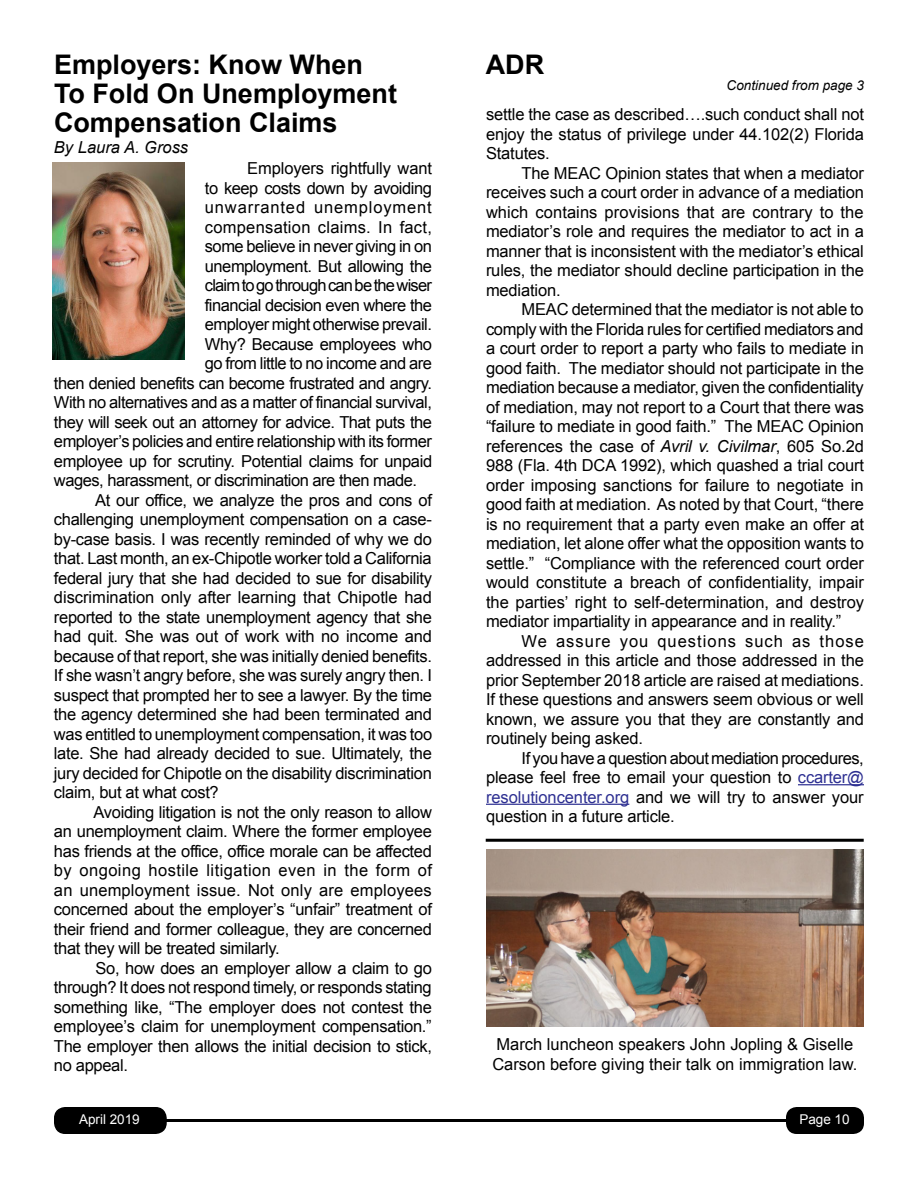
<style>
.page{position:relative;width:918px;height:1188px;background:#fff}
.page>*{position:absolute;margin:0;border:0;box-sizing:border-box;transform-origin:0 0}
.t1{font:700 27px/29.2px "Arial";color:#000}
.t2{font:16.5px/19.5px "Arial";letter-spacing:-.02em;color:#000;text-align:justify}
.t3{font:16.5px/19.8px "Arial";color:#000}
.t4{font:16.5px "Arial";letter-spacing:.025em;color:#000}
.t5{font:16.5px "Arial";letter-spacing:.01em;color:#000}
.t6{font:16.5px "Arial";letter-spacing:-.05em;color:#000}
.t7{font:16.5px "Arial";letter-spacing:.015em;color:#000}
.t8{font:16.5px "Arial";letter-spacing:.05em;color:#000}
.t9{font:italic 16.5px "Arial";color:#000}
.t10{font:italic 13.5px "Arial";color:#000}
.t11{font:13.5px "Arial";color:#fff}
.s1{font-style:italic}
.s2{color:#2e3092}
</style>
<div class="page">
<div style="left:55px;top:1108px;width:111px;height:25px;background:#000;border-radius:10px"></div>
<div style="left:54px;top:1107px;width:113px;height:27px;border:2px solid #000;border-radius:10px"></div>
<div style="left:786px;top:1107px;width:78px;height:27px;background:#000;border-radius:11px"></div>
<hr style="left:81px;top:1119px;width:736px;height:3px;background:#000">
<img style="left:52px;top:162px;width:133px;height:197px">
<hr style="left:798px;top:784px;width:66px;height:1px;background:#2e3092">
<hr style="left:486px;top:804px;width:143px;height:1px;background:#2e3092">
<img style="left:486px;top:850px;width:378px;height:177px">
<hr style="left:486px;top:839px;width:378px;height:3px;background:#000">
<h1 class="t1" style="left:54px;top:50px;width:345px">Employers: Know When<br>To Fold On Unemployment<br>Compensation Claims</h1>
<h1 class="t1" style="left:486px;top:50px;width:60px">ADR</h1>
<p class="t10" style="left:727px;top:76px;width:139px">Continued from page 3</p>
<p class="t2" style="left:486px;top:105px;width:379px">settle the case as described….such conduct shall not enjoy the status of privilege under 44.102(2) Florida Statutes.</p>
<p class="t2" style="left:486px;top:163px;width:379px;text-indent:36px">The MEAC Opinion states that when a mediator receives such a court order in advance of a mediation which contains provisions that are contrary to the mediator’s role and requires the mediator to act in a manner that is inconsistent with the mediator’s ethical rules, the mediator should decline participation in the mediation.</p>
<p class="t2" style="left:486px;top:300px;width:380px;text-indent:36px">MEAC determined that the mediator is not able to comply with the Florida rules for certified mediators and a court order to report a party who fails to mediate in good faith. The mediator should not participate in the mediation because a mediator, given the confidentiality of mediation, may not report to a Court that there was “failure to mediate in good faith.” The MEAC Opinion references the case of <span class="s1">Avril v. Civilmar</span>, 605 So.2d 988 (Fla. 4th DCA 1992), which quashed a trial court order imposing sanctions for failure to negotiate in good faith at mediation. As noted by that Court, “there is no requirement that a party even make an offer at mediation, let alone offer what the opposition wants to settle.” “Compliance with the referenced court order would constitute a breach of confidentiality, impair the parties’ right to self-determination, and destroy mediator impartiality in appearance and in reality.”</p>
<p class="t2" style="left:486px;top:631px;width:380px;text-indent:36px">We assure you questions such as those addressed in this article and those addressed in the prior September 2018 article are raised at mediations.<br>If these questions and answers seem obvious or well known, we assure you that they are constantly and routinely being asked.</p>
<p class="t2" style="left:486px;top:748px;width:379px;text-indent:36px">If you have a question about mediation procedures, please feel free to email your question to <span class="s2">ccarter@ resolutioncenter.org</span> and we will try to answer your question in a future article.</p>
<p class="t9" style="left:54px;top:137px;width:136px">By Laura A. Gross</p>
<p class="t2" style="left:247px;top:159px;width:186px">Employers rightfully want</p>
<p class="t2" style="left:205px;top:178px;width:228px">to keep costs down by avoiding</p>
<p class="t8" style="left:205px;top:196px;width:228px">unwarranted unemployment</p>
<p class="t7" style="left:205px;top:216px;width:229px">compensation claims. In fact,</p>
<p class="t2" style="left:205px;top:237px;width:229px">some believe in never giving in on</p>
<p class="t2" style="left:205px;top:256px;width:229px">unemployment. But allowing the</p>
<p class="t6" style="left:205px;top:274px;width:229px">claim to go through can be the wiser</p>
<p class="t2" style="left:205px;top:295px;width:229px">financial decision even where the</p>
<p class="t2" style="left:205px;top:315px;width:229px">employer might otherwise prevail.</p>
<p class="t2" style="left:205px;top:334px;width:229px">Why? Because employees who</p>
<p class="t2" style="left:205px;top:354px;width:229px">go from little to no income and are</p>
<p class="t2" style="left:54px;top:373px;width:379px">then denied benefits can become frustrated and angry.</p>
<p class="t2" style="left:54px;top:393px;width:379px">With no alternatives and as a matter of financial survival,</p>
<p class="t2" style="left:54px;top:412px;width:379px">they will seek out an attorney for advice. That puts the</p>
<p class="t2" style="left:54px;top:432px;width:379px">employer’s policies and entire relationship with its former</p>
<p class="t2" style="left:54px;top:451px;width:380px">employee up for scrutiny. Potential claims for unpaid</p>
<p class="t2" style="left:54px;top:471px;width:365px">wages, harassment, or discrimination are then made.</p>
<p class="t2" style="left:95px;top:490px;width:338px">At our office, we analyze the pros and cons of</p>
<p class="t2" style="left:54px;top:510px;width:379px">challenging unemployment compensation on a case-</p>
<p class="t2" style="left:54px;top:529px;width:379px">by-case basis. I was recently reminded of why we do</p>
<p class="t2" style="left:54px;top:549px;width:379px">that. Last month, an ex-Chipotle worker told a California</p>
<p class="t2" style="left:54px;top:568px;width:379px">federal jury that she had decided to sue for disability</p>
<p class="t3" style="left:54px;top:588px;width:379px">discrimination only after learning that Chipotle had</p>
<p class="t2" style="left:54px;top:607px;width:379px">reported to the state unemployment agency that she</p>
<p class="t2" style="left:54px;top:627px;width:380px">had quit. She was out of work with no income and</p>
<p class="t2" style="left:54px;top:646px;width:379px">because of that report, she was initially denied benefits.</p>
<p class="t2" style="left:54px;top:666px;width:379px">If she wasn’t angry before, she was surely angry then. I</p>
<p class="t2" style="left:54px;top:685px;width:379px">suspect that prompted her to see a lawyer. By the time</p>
<p class="t2" style="left:54px;top:705px;width:379px">the agency determined she had been terminated and</p>
<p class="t2" style="left:54px;top:724px;width:380px">was entitled to unemployment compensation, it was too</p>
<p class="t2" style="left:54px;top:744px;width:379px">late. She had already decided to sue. Ultimately, the</p>
<p class="t2" style="left:54px;top:763px;width:379px">jury decided for Chipotle on the disability discrimination</p>
<p class="t2" style="left:54px;top:783px;width:166px">claim, but at what cost?</p>
<p class="t2" style="left:94px;top:802px;width:340px">Avoiding litigation is not the only reason to allow</p>
<p class="t2" style="left:54px;top:822px;width:379px">an unemployment claim. Where the former employee</p>
<p class="t2" style="left:54px;top:841px;width:379px">has friends at the office, office morale can be affected</p>
<p class="t4" style="left:54px;top:860px;width:380px">by ongoing hostile litigation even in the form of</p>
<p class="t5" style="left:54px;top:879px;width:379px">an unemployment issue. Not only are employees</p>
<p class="t2" style="left:54px;top:900px;width:379px">concerned about the employer’s “unfair” treatment of</p>
<p class="t2" style="left:54px;top:919px;width:379px">their friend and former colleague, they are concerned</p>
<p class="t2" style="left:54px;top:939px;width:227px">that they will be treated similarly.</p>
<p class="t2" style="left:96px;top:958px;width:338px">So, how does an employer allow a claim to go</p>
<p class="t2" style="left:54px;top:978px;width:379px">through? It does not respond timely, or responds stating</p>
<p class="t2" style="left:54px;top:997px;width:380px">something like, “The employer does not contest the</p>
<p class="t2" style="left:54px;top:1017px;width:379px">employee’s claim for unemployment compensation.”</p>
<p class="t2" style="left:54px;top:1036px;width:379px">The employer then allows the initial decision to stick,</p>
<p class="t2" style="left:54px;top:1056px;width:76px">no appeal.</p>
<p class="t3" style="left:492px;top:1034px;width:367px">March luncheon speakers John Jopling &amp; Giselle<br>Carson before giving their talk on immigration law.</p>
<p class="t11" style="left:79px;top:1111px;width:62px">April 2019</p>
<p class="t11" style="left:799px;top:1111px;width:52px">Page 10</p>
</div>
